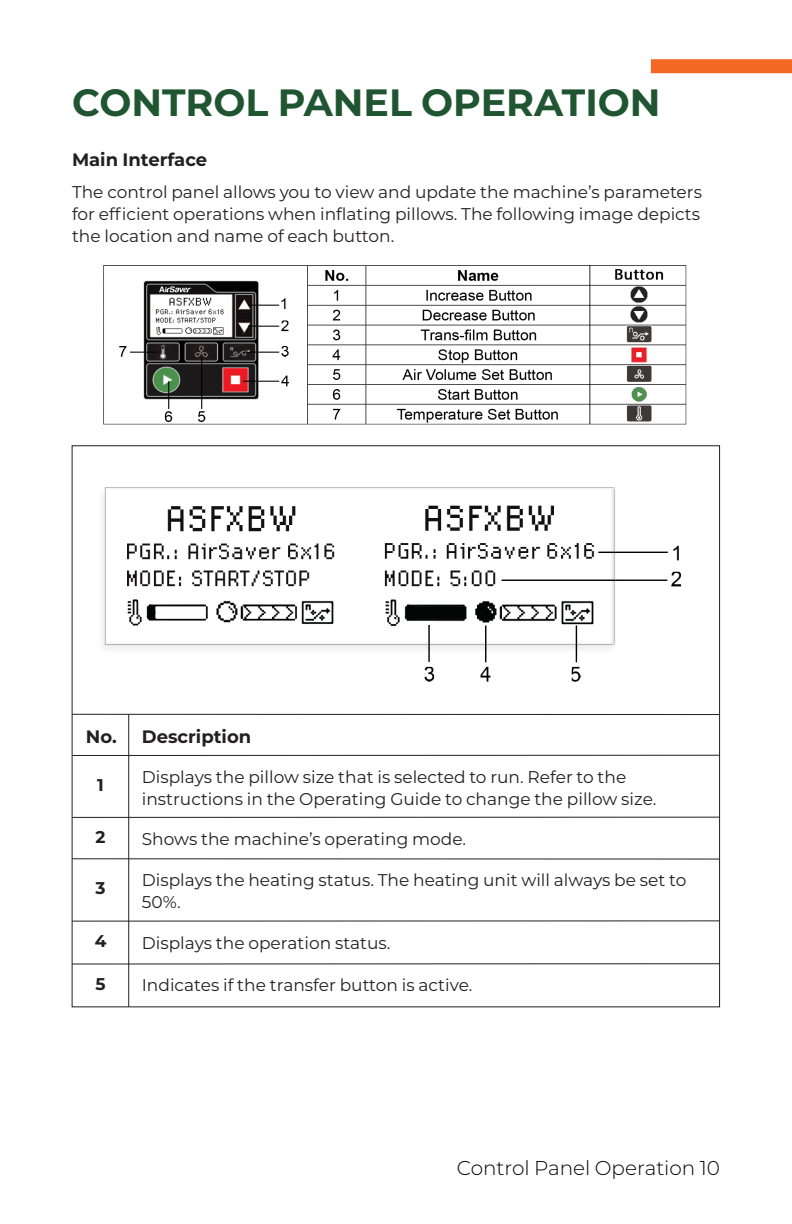
<style>
.page{position:relative;width:792px;height:1224px;background:#fff}
.page>*{position:absolute;margin:0;border:0;box-sizing:border-box;transform-origin:0 0}
.t1{font:700 38px "Montserrat";color:#205532}
.t2{font:300 20px "Montserrat";color:#000}
.t3{font:700 18px "Montserrat";color:#231f20}
.t4{font:17px/22px "Montserrat";color:#231f20}
.t5{font:700 17px "Montserrat";color:#231f20}
</style>
<div class="page">
<div style="left:651px;top:59px;width:141px;height:14px;background:#f36923"></div>
<img style="left:103px;top:265px;width:584px;height:160px">
<img style="left:103px;top:487px;width:579px;height:195px">
<hr style="left:72px;top:858px;width:648px;height:1px;background:#231f20">
<hr style="left:72px;top:817px;width:648px;height:1px;background:#231f20">
<hr style="left:72px;top:714px;width:648px;height:1px;background:#231f20">
<hr style="left:72px;top:921px;width:648px;height:1px;background:#231f20">
<hr style="left:72px;top:755px;width:648px;height:1px;background:#231f20">
<hr style="left:72px;top:963px;width:648px;height:1px;background:#231f20">
<hr style="left:128px;top:714px;width:1px;height:293px;background:#231f20">
<h1 class="t1" style="left:72px;top:75px;width:590px">CONTROL PANEL OPERATION</h1>
<p class="t3" style="left:72px;top:146px;width:137px">Main Interface</p>
<p class="t4" style="left:72px;top:180px;width:631px;text-align:justify">The control panel allows you to view and update the machine’s parameters for efficient operations when inflating pillows. The following image depicts the location and name of each button.</p>
<p class="t3" style="left:86px;top:723px;width:167px">No. Description</p>
<p class="t4" style="left:142px;top:765px;width:516px">Displays the pillow size that is selected to run. Refer to the instructions in the Operating Guide to change the pillow size.</p>
<p class="t4" style="left:142px;top:827px;width:326px">Shows the machine’s operating mode.</p>
<p class="t5" style="left:97px;top:772px;width:8px">1</p>
<p class="t5" style="left:96px;top:825px;width:12px">2</p>
<p class="t5" style="left:96px;top:876px;width:12px">3</p>
<p class="t4" style="left:142px;top:868px;width:546px">Displays the heating status. The heating unit will always be set to<br>50%.</p>
<p class="t5" style="left:95px;top:929px;width:13px">4</p>
<p class="t5" style="left:96px;top:971px;width:12px">5</p>
<p class="t4" style="left:142px;top:931px;width:250px">Displays the operation status.</p>
<p class="t4" style="left:142px;top:974px;width:332px">Indicates if the transfer button is active.</p>
<p class="t2" style="left:457px;top:1154px;width:265px">Control Panel Operation 10</p>
</div>
